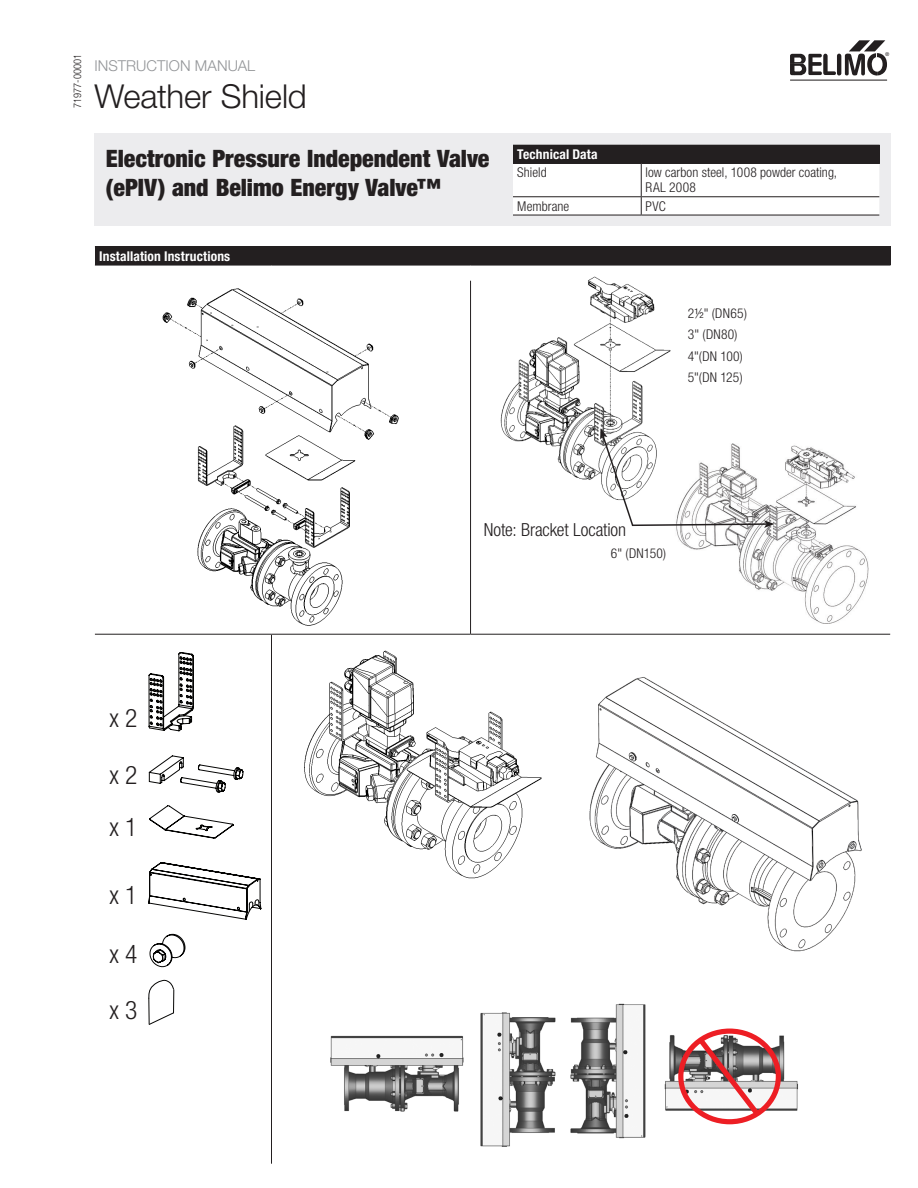
<style>
.page{position:relative;width:918px;height:1188px;background:#fff}
.page>*{position:absolute;margin:0;border:0;box-sizing:border-box;transform-origin:0 0}
.t1{font:300 33px "Helvetica Neue LT Std";letter-spacing:-.005em;color:#231f20}
.bullet_list{font:300 condensed 25.5px "Helvetica Neue LT Std";color:#231f20}
.t2{font:900 condensed 24px/28.8px "Helvetica Neue";color:#231f20}
.bullet_list-2{font:300 condensed 18px "Helvetica Neue LT Std";letter-spacing:-.005em;color:#231f20}
.t3{font:300 15px "Helvetica Neue LT Std";letter-spacing:.005em;color:#939598}
.body_style{font:300 condensed 13.5px/15px "Helvetica Neue LT Std";letter-spacing:.005em;color:#231f20}
.bullet_list-3{font:300 condensed 13.5px "Helvetica Neue LT Std";letter-spacing:.02em;color:#231f20}
.Cell_Header{font:700 condensed 13.5px "Helvetica Neue LT Std";letter-spacing:.01em;color:#fff}
.t4{font:300 condensed 10.5px "Helvetica Neue LT Std";color:#231f20}
.t5{font:5.25px "Helvetica";color:#231f20;scale:.94 1}
</style>
<div class="page">
<div style="left:95px;top:247px;width:795px;height:18px;background:#231f20"></div>
<hr style="left:95px;top:246px;width:176px;height:1px;background:#231f20">
<hr style="left:272px;top:246px;width:199px;height:1px;background:#231f20">
<hr style="left:471px;top:246px;width:420px;height:1px;background:#231f20">
<svg style="left:890px;top:247px;width:1px;height:18px"></svg>
<hr style="left:95px;top:265px;width:176px;height:1px;background:#231f20">
<hr style="left:272px;top:265px;width:199px;height:1px;background:#231f20">
<hr style="left:471px;top:265px;width:420px;height:1px;background:#231f20">
<hr style="left:470px;top:281px;width:1px;height:353px;background:#231f20">
<hr style="left:271px;top:635px;width:1px;height:529px;background:#231f20">
<hr style="left:95px;top:634px;width:176px;height:1px;background:#231f20">
<hr style="left:272px;top:634px;width:199px;height:1px;background:#231f20">
<hr style="left:471px;top:634px;width:419px;height:1px;background:#231f20">
<img style="left:162px;top:288px;width:237px;height:337px">
<img style="left:500px;top:276px;width:171px;height:204px">
<div style="left:94px;top:134px;width:797px;height:92px;background:#ececee"></div>
<hr style="left:641px;top:215px;width:238px;height:1px;background:#231f20">
<hr style="left:513px;top:215px;width:128px;height:1px;background:#231f20">
<hr style="left:513px;top:145px;width:128px;height:1px;background:#231f20">
<hr style="left:641px;top:145px;width:239px;height:1px;background:#231f20">
<svg style="left:513px;top:146px;width:367px;height:69px;background:#c2c1c1"></svg>
<hr style="left:513px;top:163px;width:128px;height:1px;background:#231f20">
<hr style="left:641px;top:163px;width:239px;height:1px;background:#231f20">
<svg style="left:148px;top:652px;width:113px;height:315px"></svg>
<svg style="left:148px;top:980px;width:26px;height:45px"></svg>
<hr style="left:837px;top:54px;width:4px;height:22px;background:#231f20;border-radius:2px">
<svg style="left:790px;top:54px;width:46px;height:21px"></svg>
<svg style="left:845px;top:40px;width:42px;height:36px"></svg>
<hr style="left:790px;top:80px;width:97px;height:1px;background:#231f20">
<img style="left:589px;top:677px;width:273px;height:275px">
<img style="left:304px;top:650px;width:238px;height:229px">
<img style="left:676px;top:445px;width:193px;height:178px">
<img style="left:330px;top:1003px;width:468px;height:144px">
<svg style="left:692px;top:1032px;width:72px;height:88px"></svg>
<div style="left:678px;top:1029px;width:103px;height:95px;border:5px solid #ed1e24;border-radius:50%"></div>
<svg style="left:600px;top:428px;width:175px;height:100px"></svg>
<p class="t4" style="left:71px;top:108px;width:55px;rotate:-90deg">71977-00001</p>
<p class="t3" style="left:94px;top:56px;width:162px">INSTRUCTION MANUAL</p>
<p class="t1" style="left:94px;top:76px;width:214px">Weather Shield</p>
<p class="t2" style="left:106px;top:144px;width:385px">Electronic Pressure Independent Valve (ePIV) and Belimo Energy Valve™</p>
<p class="Cell_Header" style="left:517px;top:146px;width:82px">Technical Data</p>
<p class="body_style" style="left:517px;top:165px;width:31px">Shield</p>
<p class="body_style" style="left:646px;top:165px;width:193px">low carbon steel, 1008 powder coating,<br>RAL 2008</p>
<p class="body_style" style="left:517px;top:198px;width:54px">Membrane</p>
<p class="body_style" style="left:646px;top:198px;width:22px">PVC</p>
<p class="Cell_Header" style="left:99px;top:248px;width:133px">Installation Instructions</p>
<p class="bullet_list-3" style="left:688px;top:305px;width:61px">2½" (DN65)</p>
<p class="bullet_list-3" style="left:688px;top:327px;width:51px">3" (DN80)</p>
<p class="bullet_list-3" style="left:688px;top:348px;width:56px">4"(DN 100)</p>
<p class="bullet_list-3" style="left:688px;top:370px;width:56px">5"(DN 125)</p>
<p class="t5" style="left:886px;top:51px;width:5px">®</p>
<p class="bullet_list-2" style="left:484px;top:519px;width:144px">Note: Bracket Location</p>
<p class="bullet_list-3" style="left:611px;top:545px;width:57px">6" (DN150)</p>
<p class="bullet_list" style="left:109px;top:704px;width:29px">x 2</p>
<p class="bullet_list" style="left:109px;top:760px;width:29px">x 2</p>
<p class="bullet_list" style="left:109px;top:813px;width:29px">x 1</p>
<p class="bullet_list" style="left:109px;top:880px;width:29px">x 1</p>
<p class="bullet_list" style="left:109px;top:939px;width:29px">x 4</p>
<p class="bullet_list" style="left:109px;top:995px;width:29px">x 3</p>
</div>
